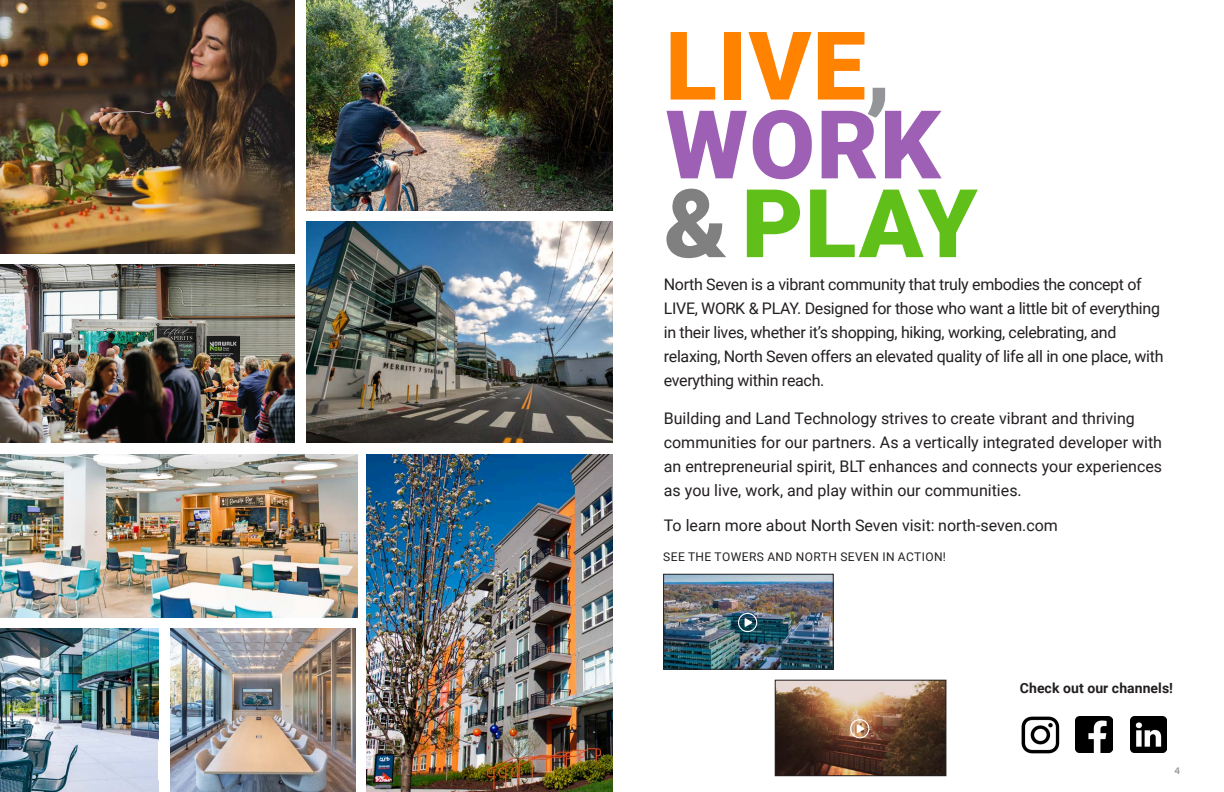
<style>
.page{position:relative;width:1224px;height:792px;background:#fff}
.page>*{position:absolute;margin:0;border:0;box-sizing:border-box;transform-origin:0 0}
.Page_Title{font:900 95px "Roboto";color:#ff8200}
.Page_Title-2{font:900 95px "Roboto";color:#61bf1a}
.Page_Title-3{font:900 95px "Roboto";color:#9e60b4}
.Page_Title-4{font:16px/24px "Roboto";letter-spacing:-.02em;color:#231f20}
.Page_Title-5{font:16px/24px "Roboto";color:#231f20}
.Page_Copy{font:16px "Roboto";color:#231f20}
._11_-_Caption_Text{font:700 14px "Roboto";letter-spacing:.005em;color:#231f20}
.Page_Copy-2{font:12px "Roboto";letter-spacing:.035em;color:#231f20}
.t1{font:600 10px "Acumin Pro";color:#939598}
.s1{color:#939598}
.s2{color:#808080}
</style>
<div class="page">
<img style="left:665px;top:576px;width:167px;height:92px">
<div style="left:663px;top:574px;width:171px;height:96px;border:1px solid #231f20"></div>
<img style="left:0;top:0;width:295px;height:253px">
<img style="left:170px;top:629px;width:186px;height:163px">
<img style="left:367px;top:454px;width:245px;height:338px">
<img style="left:0;top:629px;width:158px;height:163px">
<img style="left:306px;top:0;width:306px;height:210px">
<img style="left:306px;top:221px;width:306px;height:221px">
<img style="left:0;top:265px;width:295px;height:178px">
<img style="left:0;top:454px;width:357px;height:163px">
<img style="left:1021px;top:716px;width:39px;height:38px">
<img style="left:1076px;top:716px;width:36px;height:37px">
<img style="left:1130px;top:716px;width:37px;height:37px">
<img style="left:777px;top:682px;width:167px;height:92px">
<div style="left:775px;top:680px;width:171px;height:96px;border:1px solid #231f20"></div>
<svg style="left:850px;top:719px;width:19px;height:19px"></svg>
<svg style="left:738px;top:613px;width:19px;height:19px"></svg>
<p class="Page_Title" style="left:666px;top:-1px;width:227px">LIVE<span class="s1">,</span></p>
<p class="Page_Title-3" style="left:666px;top:78px;width:277px">WORK</p>
<p class="Page_Title-2" style="left:664px;top:157px;width:315px"><span class="s2">&amp;</span> PLAY</p>
<p class="Page_Title-4" style="left:664px;top:272px;width:501px">North Seven is a vibrant community that truly embodies the concept of LIVE, WORK &amp; PLAY. Designed for those who want a little bit of everything in their lives, whether it’s shopping, hiking, working, celebrating, and relaxing, North Seven offers an elevated quality of life all in one place, with everything within reach.</p>
<p class="Page_Title-5" style="left:664px;top:406px;width:500px">Building and Land Technology strives to create vibrant and thriving communities for our partners. As a vertically integrated developer with an entrepreneurial spirit, BLT enhances and connects your experiences as you live, work, and play within our communities.</p>
<p class="Page_Copy" style="left:664px;top:514px;width:396px">To learn more about North Seven visit: north-seven.com</p>
<p class="Page_Copy-2" style="left:663px;top:549px;width:284px">SEE THE TOWERS AND NORTH SEVEN IN ACTION!</p>
<p class="_11_-_Caption_Text" style="left:1020px;top:678px;width:155px">Check out our channels!</p>
<p class="t1" style="left:1174px;top:764px;width:7px">4</p>
</div>
